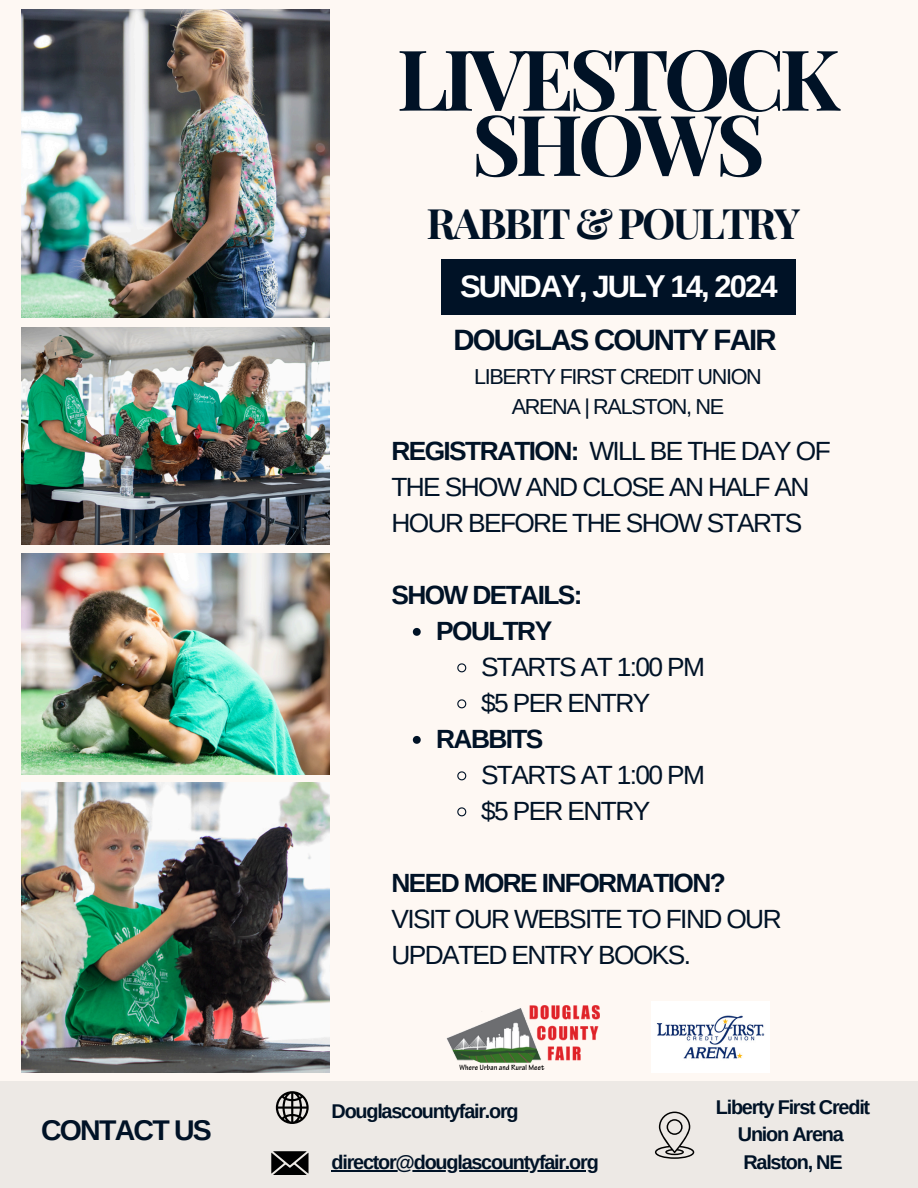
<style>
.page{position:relative;width:918px;height:1188px;background:#fef8f3}
.page>*{position:absolute;margin:0;border:0;box-sizing:border-box;transform-origin:0 0}
.t1{font:700 84.3px/65.2px "Playfair Display";letter-spacing:-.06em;color:#001226;text-align:center}
.t2{font:700 42px "Playfair Display";letter-spacing:-.06em;color:#001226}
.t3{font:700 30.9px "Arimo";letter-spacing:-.06em;color:#fff}
.t4{font:700 29.4px "Arimo";letter-spacing:-.06em;color:#001226}
.t5{font:700 28.5px "Arimo";letter-spacing:-.06em;color:#001226}
.t6{font:26.4px/36px "Arimo";letter-spacing:-.06em;color:#001226}
.t7{font:700 26.4px "Arimo";letter-spacing:-.06em;color:#001226}
.t8{font:21.6px/30.2px "Arimo";letter-spacing:-.06em;color:#001226;text-align:center}
.t9{font:700 19.95px/27.5px "Arimo";letter-spacing:-.06em;color:#001226;text-align:center}
.s1{font-weight:700}
</style>
<div class="page">
<div style="left:441px;top:259px;width:354px;height:55px;background:#001226"></div>
<img style="left:447px;top:1005px;width:153px;height:64px">
<div style="left:0;top:1081px;width:918px;height:107px;background:#ede9e5"></div>
<svg style="left:276px;top:1091px;width:33px;height:33px"></svg>
<svg style="left:655px;top:1112px;width:39px;height:47px"></svg>
<svg style="left:271px;top:1151px;width:37px;height:24px"></svg>
<hr style="left:332px;top:1171px;width:266px;height:1px;background:#001226">
<img style="left:651px;top:1002px;width:118px;height:71px">
<img style="left:22px;top:327px;width:308px;height:217px">
<img style="left:22px;top:554px;width:308px;height:220px">
<img style="left:22px;top:782px;width:308px;height:291px">
<img style="left:22px;top:10px;width:308px;height:308px">
<svg style="left:413px;top:628px;width:8px;height:8px"></svg>
<svg style="left:457px;top:663px;width:10px;height:10px"></svg>
<svg style="left:457px;top:699px;width:10px;height:10px"></svg>
<svg style="left:413px;top:736px;width:8px;height:8px"></svg>
<svg style="left:457px;top:771px;width:10px;height:10px"></svg>
<svg style="left:457px;top:807px;width:10px;height:10px"></svg>
<h2 class="t5" style="left:41px;top:1115px;width:172px">CONTACT US</h2>
<p class="t1" style="left:397px;top:43px;width:445px">LIVESTOCK<br>SHOWS</p>
<p class="t2" style="left:427px;top:194px;width:375px">RABBIT &amp; POULTRY</p>
<p class="t3" style="left:460px;top:269px;width:319px">SUNDAY, JULY 14, 2024</p>
<p class="t4" style="left:453px;top:323px;width:325px">DOUGLAS COUNTY FAIR</p>
<p class="t8" style="left:474px;top:361px;width:289px">LIBERTY FIRST CREDIT UNION<br>ARENA | RALSTON, NE</p>
<p class="t6" style="left:391px;top:433px;width:441px"><span class="s1">REGISTRATION:</span> WILL BE THE DAY OF<br>THE SHOW AND CLOSE AN HALF AN<br>HOUR BEFORE THE SHOW STARTS</p>
<p class="t7" style="left:391px;top:580px;width:193px">SHOW DETAILS:</p>
<p class="t7" style="left:436px;top:616px;width:117px">POULTRY</p>
<p class="t6" style="left:481px;top:649px;width:226px">STARTS AT 1:00 PM</p>
<p class="t6" style="left:481px;top:685px;width:171px">$5 PER ENTRY</p>
<h5 class="t7" style="left:436px;top:724px;width:109px">RABBITS</h5>
<p class="t6" style="left:481px;top:757px;width:226px">STARTS AT 1:00 PM</p>
<p class="t6" style="left:481px;top:793px;width:171px">$5 PER ENTRY</p>
<h3 class="t6" style="left:391px;top:865px;width:392px"><span class="s1">NEED MORE INFORMATION?<br></span>VISIT OUR WEBSITE TO FIND OUR<br>UPDATED ENTRY BOOKS.</h3>
<h3 class="t9" style="left:332px;top:1098px;width:189px">Douglascountyfair.org</h3>
<p class="t9" style="left:332px;top:1149px;width:269px">director@douglascountyfair.org</p>
<p class="t9" style="left:716px;top:1093px;width:156px">Liberty First Credit<br>Union Arena</p>
<p class="t9" style="left:743px;top:1148px;width:101px">Ralston, NE</p>
</div>
